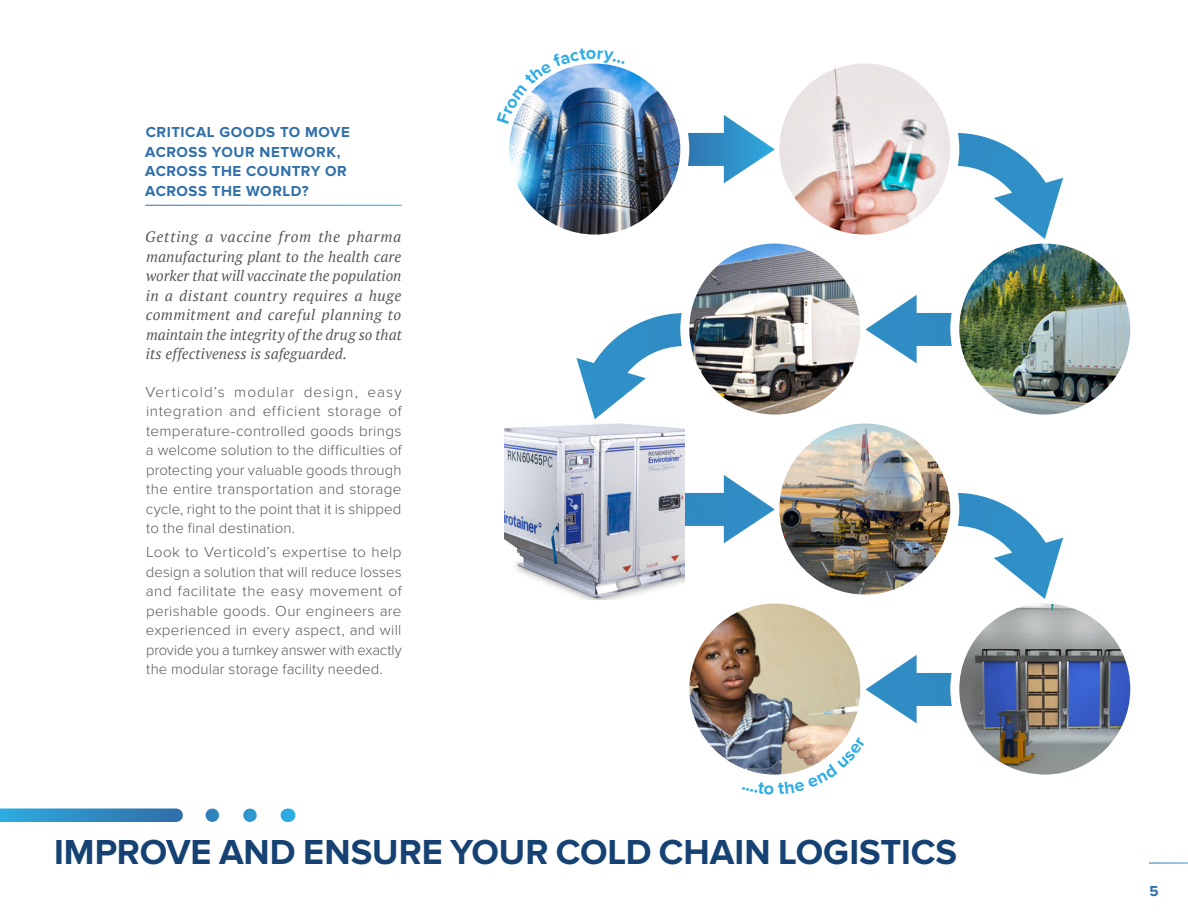
<style>
.page{position:relative;width:1188px;height:918px;background:#fff}
.page>*{position:absolute;margin:0;border:0;box-sizing:border-box;transform-origin:0 0}
.t1{font:700 36px "Proxima Nova";letter-spacing:-.015em;color:#154273}
.t2{font:300 15px/19.5px "Proxima Nova";letter-spacing:.005em;color:#58595b;text-align:justify}
.t3{font:italic 15px/19.5px "PT Serif";letter-spacing:.005em;color:#58595b;text-align:justify}
.t4{font:700 15px "Proxima Nova";letter-spacing:.025em;color:#2f6faa}
</style>
<div class="page">
<img style="left:685px;top:599px;width:180px;height:180px;border-radius:90px">
<div style="left:680px;top:595px;width:189px;height:189px;border:9px solid #fff;border-radius:50%"></div>
<svg style="left:866px;top:655px;width:85px;height:68px"></svg>
<img style="left:960px;top:605px;width:169px;height:169px">
<div style="left:950px;top:595px;width:189px;height:189px;border:9px solid #fff;border-radius:50%"></div>
<svg style="left:958px;top:493px;width:105px;height:106px"></svg>
<img style="left:775px;top:419px;width:180px;height:180px;border-radius:90px">
<div style="left:770px;top:415px;width:189px;height:189px;border:9px solid #fff;border-radius:50%"></div>
<svg style="left:685px;top:475px;width:90px;height:68px"></svg>
<img style="left:505px;top:423px;width:180px;height:176px">
<svg style="left:576px;top:313px;width:106px;height:106px"></svg>
<img style="left:690px;top:245px;width:175px;height:171px">
<div style="left:680px;top:235px;width:189px;height:189px;border:9px solid #fff;border-radius:50%"></div>
<svg style="left:866px;top:295px;width:85px;height:68px"></svg>
<img style="left:955px;top:239px;width:180px;height:180px;border-radius:90px">
<div style="left:950px;top:235px;width:189px;height:189px;border:9px solid #fff;border-radius:50%"></div>
<svg style="left:958px;top:133px;width:105px;height:106px"></svg>
<img style="left:775px;top:59px;width:180px;height:180px;border-radius:90px">
<div style="left:770px;top:55px;width:189px;height:189px;border:9px solid #fff;border-radius:50%"></div>
<svg style="left:688px;top:115px;width:87px;height:68px"></svg>
<img style="left:505px;top:59px;width:180px;height:180px;border-radius:90px">
<div style="left:500px;top:55px;width:189px;height:189px;border:9px solid #fff;border-radius:50%"></div>
<svg style="left:0;top:808px;width:174px;height:14px;background:#3691c6"></svg>
<svg style="left:212px;top:808px;width:45px;height:14px"></svg>
<svg style="left:175px;top:808px;width:1px;height:14px"></svg>
<svg style="left:287px;top:808px;width:1px;height:14px"></svg>
<svg style="left:742px;top:737px;width:114px;height:47px"></svg>
<img style="left:504px;top:55px;width:121px;height:69px">
<p class="t4" style="left:146px;top:124px;width:86px">CRITICAL GOODS</p>
<p class="t4" style="left:280px;top:124px;width:37px">TO MOVE</p>
<p class="t4" style="left:145px;top:143px;width:33px">ACROSS</p>
<p class="t4" style="left:212px;top:143px;width:22px">YOUR</p>
<p class="t4" style="left:259px;top:143px;width:44px">NETWOR</p>
<p class="t4" style="left:326px;top:143px;width:16px">K,</p>
<p class="t4" style="left:145px;top:163px;width:33px">ACROSS</p>
<p class="t4" style="left:212px;top:163px;width:57px">THE COUN</p>
<p class="t4" style="left:292px;top:163px;width:45px">TRY OR</p>
<p class="t4" style="left:145px;top:182px;width:33px">ACROSS</p>
<p class="t4" style="left:212px;top:182px;width:47px">THE WORLD</p>
<p class="t4" style="left:302px;top:182px;width:8px">?</p>
<p class="t3" style="left:145px;top:227px;width:258px">Getting a vaccine from the pharma manufacturing plant to the health care worker that will vaccinate the population in a distant country requires a huge commitment and careful planning to maintain the integrity of the drug so that its effectiveness is safeguarded.</p>
<p class="t2" style="left:145px;top:382px;width:258px">Verticold’s modular design, easy integration and efficient storage of temperature-controlled goods brings a welcome solution to the difficulties of protecting your valuable goods through the entire transportation and storage cycle, right to the point that it is shipped to the final destination.</p>
<p class="t2" style="left:146px;top:542px;width:258px">Look to Verticold’s expertise to help design a solution that will reduce losses and facilitate the easy movement of perishable goods. Our engineers are experienced in every aspect, and will provide you a turnkey answer with exactly the modular storage facility needed.</p>
<h1 class="t1" style="left:54px;top:832px;width:23px">IMPROVE</h1>
<h1 class="t1" style="left:219px;top:832px;width:27px">AND</h1>
<h1 class="t1" style="left:303px;top:832px;width:24px">ENSURE</h1>
<h1 class="t1" style="left:450px;top:832px;width:48px">YOUR</h1>
<h1 class="t1" style="left:556px;top:832px;width:49px">COLD</h1>
<h1 class="t1" style="left:659px;top:832px;width:47px">CHAIN</h1>
<h1 class="t1" style="left:778px;top:832px;width:21px">LOGIS</h1>
<h1 class="t1" style="left:881px;top:832px;width:76px">TICS</h1>
<p class="t4" style="left:1150px;top:882px;width:11px">5</p>
</div>
